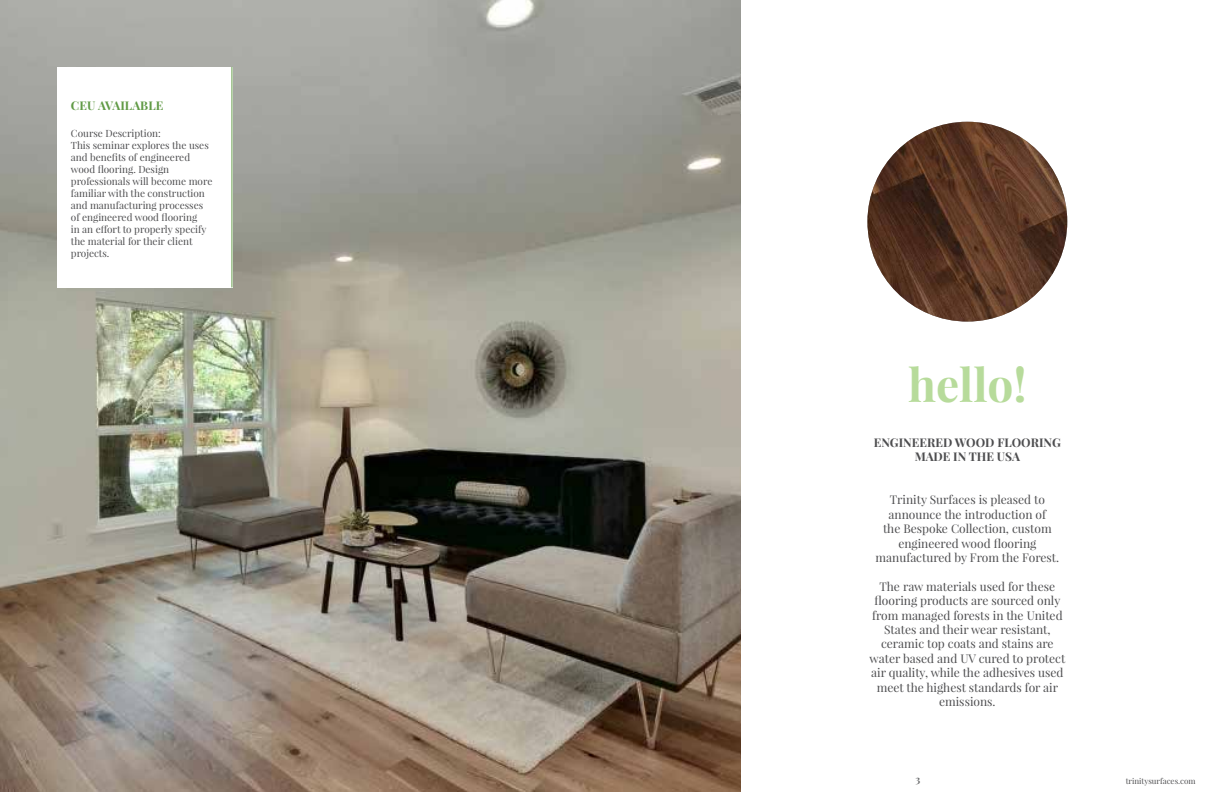
<style>
.page{position:relative;width:1224px;height:792px;background:#fff}
.page>*{position:absolute;margin:0;border:0;box-sizing:border-box;transform-origin:0 0}
.t1{font:700 46px "Playfair Display";color:#b7db9b}
.t2{font:12px/14.4px "Playfair Display";color:#4d4d4f;text-align:center}
.t3{font:700 12px/14.4px "Playfair Display";color:#4d4d4f;text-align:center}
.t4{font:700 12px "Playfair Display";letter-spacing:.01em;color:#609a45}
.t5{font:10px/12px "Playfair Display";color:#4d4d4f}
.t6{font:700 10px "Playfair Display";color:#696a6c}
.t7{font:8px "Playfair Display";color:#4d4d4f}
</style>
<div class="page">
<img style="left:0;top:0;width:741px;height:792px">
<div style="left:57px;top:67px;width:175px;height:220px;background:#fff"></div>
<img style="left:867px;top:122px;width:200px;height:200px;border-radius:100px">
<hr style="left:231px;top:67px;width:1px;height:220px;background:#609a45">
<p class="t4" style="left:71px;top:98px;width:94px">CEU AVAILABLE</p>
<p class="t5" style="left:71px;top:127px;width:143px">Course Description:<br>This seminar explores the uses and benefits of engineered wood flooring. Design professionals will become more familiar with the construction and manufacturing processes of engineered wood flooring<br>in an effort to properly specify the material for their client projects.</p>
<h1 class="t1" style="left:908px;top:355px;width:120px">hello!</h1>
<p class="t3" style="left:874px;top:435px;width:189px">ENGINEERED WOOD FLOORING<br>MADE IN THE USA</p>
<p class="t2" style="left:876px;top:493px;width:185px">Trinity Surfaces is pleased to announce the introduction of<br>the Bespoke Collection, custom engineered wood flooring manufactured by From the Forest.</p>
<p class="t2" style="left:870px;top:579px;width:197px">The raw materials used for these flooring products are sourced only from managed forests in the United<br>States and their wear resistant, ceramic top coats and stains are water based and UV cured to protect air quality, while the adhesives used meet the highest standards for air emissions.</p>
<p class="t6" style="left:915px;top:773px;width:6px">3</p>
<p class="t7" style="left:1126px;top:776px;width:71px">trinitysurfaces.com</p>
</div>
